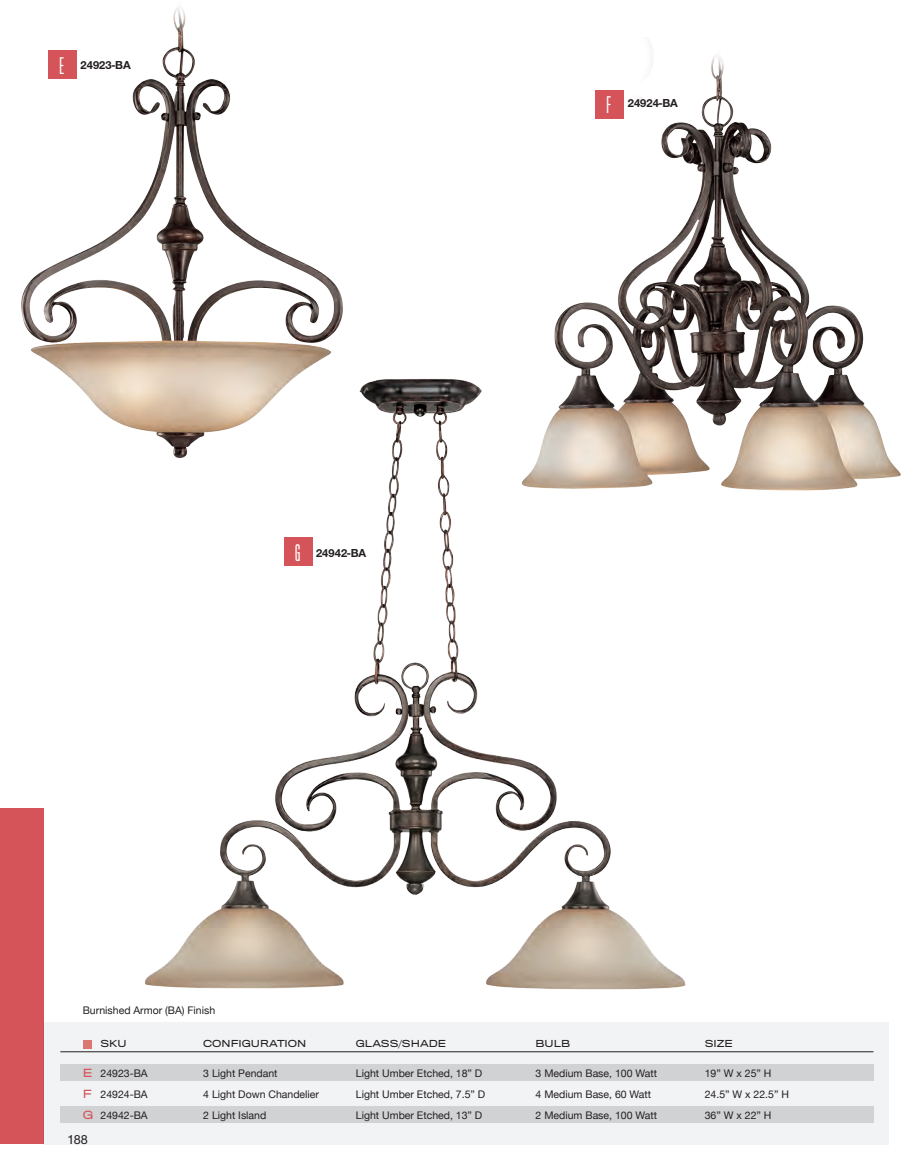
<style>
.page{position:relative;width:917px;height:1172px;background:#fff}
.page>*{position:absolute;margin:0;border:0;box-sizing:border-box;transform-origin:0 0}
.t1{font:21px "Titling Gothic FB Skyline";color:#fff}
.t2{font:13.5px "Helvetica Neue H55";color:#231f20}
.t3{font:12px "Helvetica Neue H75";color:#231f20}
.t4{font:10.5px "Helvetica Neue";color:#231f20}
.t5{font:10.5px "Titling Gothic FB Wide";color:#d45459}
.t6{font:9px "Titling Gothic FB Wide";color:#231f20}
</style>
<div class="page">
<img style="left:554px;top:55px;width:347px;height:436px">
<img style="left:21px;top:7px;width:322px;height:423px">
<img style="left:140px;top:375px;width:550px;height:615px">
<div style="left:49px;top:50px;width:28px;height:28px;background:#d45459"></div>
<div style="left:284px;top:537px;width:28px;height:28px;background:#d45459"></div>
<div style="left:595px;top:90px;width:28px;height:28px;background:#d45459"></div>
<div style="left:43px;top:1022px;width:845px;height:122px;background:#f2f3f4"></div>
<div style="left:83px;top:1040px;width:8px;height:8px;background:#db7671"></div>
<hr style="left:60px;top:1051px;width:813px;height:1px;background:#231f20">
<div style="left:60px;top:1064px;width:813px;height:17px;background:#d1d2d4"></div>
<div style="left:60px;top:1106px;width:813px;height:17px;background:#d1d2d4"></div>
<div style="left:0;top:808px;width:44px;height:336px;background:#d45459"></div>
<p class="t1" style="left:59px;top:54px;width:6px">E</p>
<p class="t3" style="left:81px;top:57px;width:52px">24923-BA</p>
<p class="t1" style="left:295px;top:541px;width:7px">G</p>
<p class="t3" style="left:316px;top:545px;width:52px">24942-BA</p>
<p class="t1" style="left:606px;top:94px;width:6px">F</p>
<p class="t3" style="left:627px;top:95px;width:52px">24924-BA</p>
<p class="t4" style="left:83px;top:1001px;width:134px">Burnished Armor (BA) Finish</p>
<p class="t5" style="left:83px;top:1067px;width:11px">E</p>
<p class="t5" style="left:83px;top:1088px;width:11px">F</p>
<p class="t5" style="left:83px;top:1109px;width:12px">G</p>
<p class="t2" style="left:68px;top:1130px;width:22px">188</p>
<p class="t6" style="left:100px;top:1038px;width:28px">SKU</p>
<p class="t4" style="left:100px;top:1064px;width:49px">24923-BA</p>
<p class="t4" style="left:100px;top:1085px;width:49px">24924-BA</p>
<p class="t4" style="left:100px;top:1106px;width:49px">24942-BA</p>
<p class="t6" style="left:203px;top:1038px;width:104px">CONFIGURATION</p>
<p class="t4" style="left:203px;top:1064px;width:76px">3 Light Pendant</p>
<p class="t4" style="left:203px;top:1085px;width:117px">4 Light Down Chandelier</p>
<p class="t4" style="left:203px;top:1106px;width:65px">2 Light Island</p>
<p class="t6" style="left:356px;top:1038px;width:92px">GLASS/SHADE</p>
<p class="t4" style="left:356px;top:1064px;width:128px">Light Umber Etched, 18” D</p>
<p class="t4" style="left:356px;top:1085px;width:131px">Light Umber Etched, 7.5” D</p>
<p class="t4" style="left:356px;top:1106px;width:128px">Light Umber Etched, 13” D</p>
<p class="t6" style="left:535px;top:1038px;width:36px">BULB</p>
<p class="t4" style="left:535px;top:1064px;width:123px">3 Medium Base, 100 Watt</p>
<p class="t4" style="left:535px;top:1085px;width:117px">4 Medium Base, 60 Watt</p>
<p class="t4" style="left:535px;top:1106px;width:123px">2 Medium Base, 100 Watt</p>
<p class="t6" style="left:704px;top:1038px;width:30px">SIZE</p>
<p class="t4" style="left:704px;top:1064px;width:68px">19” W x 25” H</p>
<p class="t4" style="left:704px;top:1085px;width:86px">24.5” W x 22.5” H</p>
<p class="t4" style="left:704px;top:1106px;width:68px">36” W x 22” H</p>
</div>
